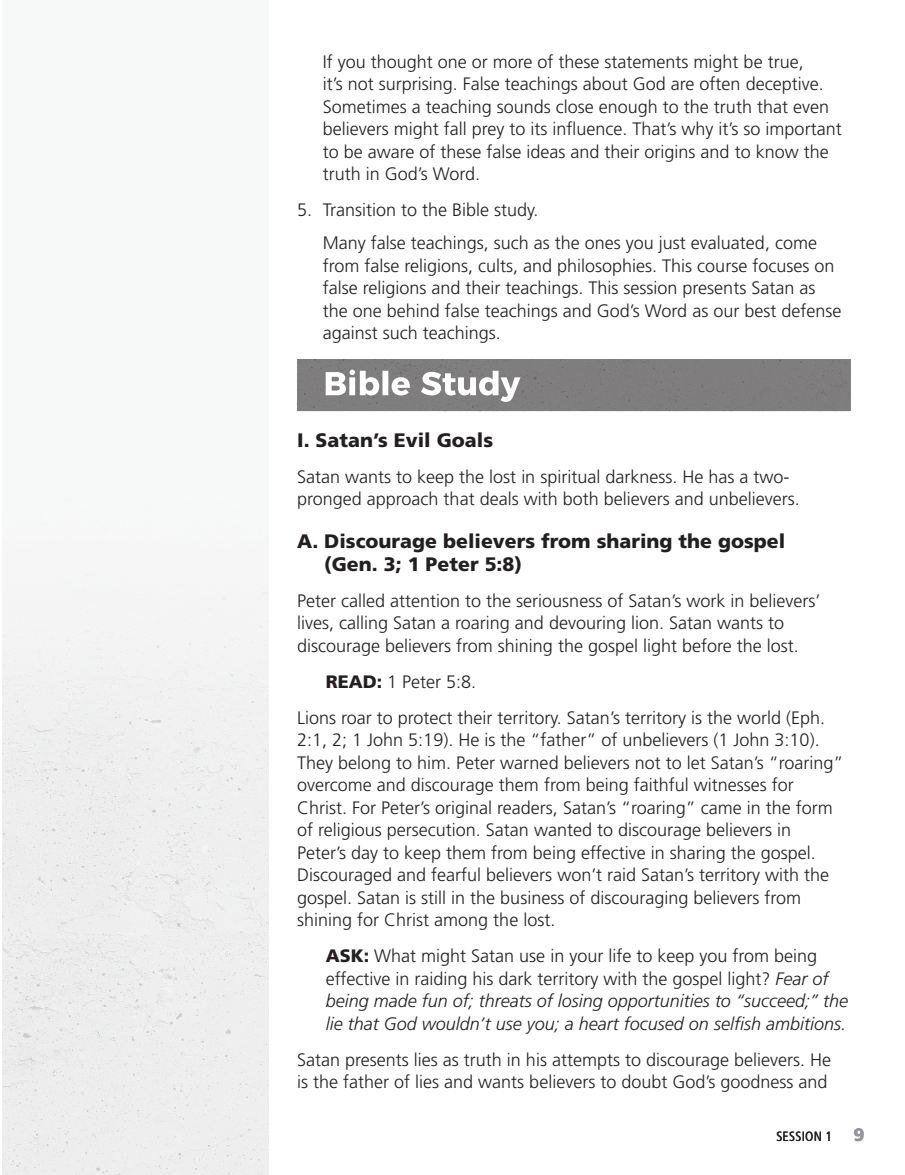
<style>
.page{position:relative;width:905px;height:1175px;background:#fff}
.page>*{position:absolute;margin:0;border:0;box-sizing:border-box;transform-origin:0 0}
.Outline_head_2{font:900 19.5px/22.5px "Frutiger LT Std";color:#231f20}
.Outline_head_1{font:900 19.5px "Frutiger LT Std";color:#231f20}
.Body-NO_indent{font:300 18px/22.5px "Frutiger LT Std";color:#231f20}
.Body-indent{font:300 18px/22.5px "Frutiger LT Std";color:#231f20}
.ASK-body_indent{font:italic 300 18px/22.5px "Frutiger LT Std";color:#231f20}
.ASK-body_indent-2{font:300 18px "Frutiger LT Std";color:#231f20}
.t1{font:condensed 13.5px "Frutiger LT Std";letter-spacing:.02em;color:#231f20}
.s1{font-weight:900}
.s2{font-weight:900;font-style:normal}
.s3{font-style:normal}
.s4{font-weight:900;font-stretch:normal;font-size:18px;color:#939598}
</style>
<div class="page">
<div style="left:3px;top:549px;width:266px;height:625px;background:#eeefef"></div>
<div style="left:297px;top:359px;width:553px;height:52px;background:#7f7d7e"></div>
<svg style="left:326px;top:370px;width:194px;height:32px"></svg>
<p class="Body-indent" style="left:322px;top:50px;width:520px">If you thought one or more of these statements might be true,<br>it’s not surprising. False teachings about God are often deceptive.<br>Sometimes a teaching sounds close enough to the truth that even believers might fall prey to its influence. That’s why it’s so important to be aware of these false ideas and their origins and to know the truth in God’s Word.</p>
<p class="Body-NO_indent" style="left:297px;top:199px;width:243px">5. Transition to the Bible study.</p>
<p class="Body-indent" style="left:322px;top:232px;width:520px">Many false teachings, such as the ones you just evaluated, come from false religions, cults, and philosophies. This course focuses on false religions and their teachings. This session presents Satan as the one behind false teachings and God’s Word as our best defense against such teachings.</p>
<p class="Outline_head_1" style="left:297px;top:428px;width:197px">I. Satan’s Evil Goals</p>
<p class="Body-NO_indent" style="left:297px;top:465px;width:504px">Satan wants to keep the lost in spiritual darkness. He has a two&shy;pronged approach that deals with both believers and unbelievers.</p>
<p class="Outline_head_2" style="left:324px;top:530px;width:462px;text-indent:-27px">A. Discourage believers from sharing the gospel (Gen. 3; 1 Peter 5:8)</p>
<p class="Body-NO_indent" style="left:297px;top:589px;width:525px">Peter called attention to the seriousness of Satan’s work in believers’ lives, calling Satan a roaring and devouring lion. Satan wants to discourage believers from shining the gospel light before the lost.</p>
<p class="ASK-body_indent-2" style="left:326px;top:671px;width:152px"><span class="s1">READ:</span> 1 Peter 5:8.</p>
<p class="Body-NO_indent" style="left:297px;top:706px;width:548px">Lions roar to protect their territory. Satan’s territory is the world (Eph.<br>2:1, 2; 1 John 5:19). He is the “father” of unbelievers (1 John 3:10).<br>They belong to him. Peter warned believers not to let Satan’s “roaring” overcome and discourage them from being faithful witnesses for Christ. For Peter’s original readers, Satan’s “roaring” came in the form of religious persecution. Satan wanted to discourage believers in Peter’s day to keep them from being effective in sharing the gospel.<br>Discouraged and fearful believers won’t raid Satan’s territory with the gospel. Satan is still in the business of discouraging believers from shining for Christ among the lost.</p>
<p class="ASK-body_indent" style="left:326px;top:945px;width:524px"><span class="s2">ASK:</span> <span class="s3">What might Satan use in your life to keep you from being effective in raiding his dark territory with the gospel light?</span> Fear of being made fun of; threats of losing opportunities to “succeed;” the lie that God wouldn’t use you; a heart focused on selfish ambitions.</p>
<p class="Body-NO_indent" style="left:297px;top:1048px;width:535px">Satan presents lies as truth in his attempts to discourage believers. He is the father of lies and wants believers to doubt God’s goodness and</p>
<p class="t1" style="left:776px;top:1128px;width:89px">SESSION 1 <span class="s4">9</span></p>
</div>
